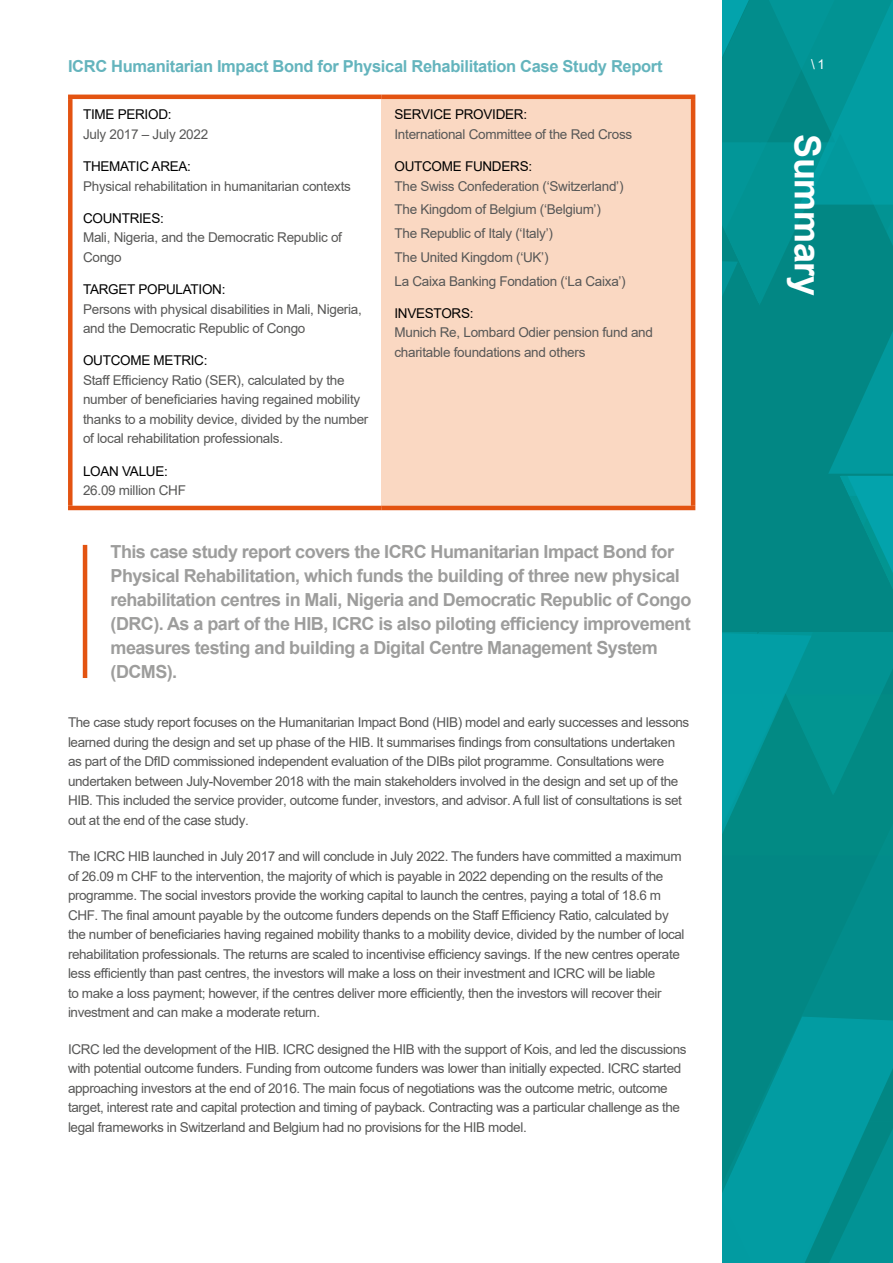
<style>
.page{position:relative;width:893px;height:1263px;background:#fff}
.page>*{position:absolute;margin:0;border:0;box-sizing:border-box;transform-origin:0 0}
.t1{font:700 36px "Arial";letter-spacing:-.01em;color:#fff}
.Pullout_text{font:700 18px/24px "Arial";letter-spacing:-.03em;color:#9d9d9c}
.H3{font:700 16.5px "Arial";letter-spacing:-.02em;color:#64b4bd}
.Body_Text_SPAN{font:13.5px/19.5px "Arial";letter-spacing:-.03em;color:#575756}
.Table_column_one{font:13.5px/19.5px "Arial";letter-spacing:-.02em;color:#575756}
.Table_column_one-2{font:13.5px "Arial";letter-spacing:-.02em;color:#000}
.t2{font:13.5px "Arial";color:#fff}
</style>
<div class="page">
<svg style="left:722px;top:0;width:171px;height:1263px;background:#028f8e"></svg>
<hr style="left:83px;top:545px;width:4px;height:133px;background:#e35311">
<div style="left:382px;top:97px;width:311px;height:411px;background:#fad8c2"></div>
<hr style="left:68px;top:95px;width:314px;height:4px;background:#e35311">
<div style="left:68px;top:99px;width:5px;height:407px;background:#e35311"></div>
<hr style="left:382px;top:95px;width:313px;height:4px;background:#e35311">
<hr style="left:691px;top:99px;width:4px;height:407px;background:#e35311">
<hr style="left:68px;top:506px;width:314px;height:4px;background:#e35311">
<hr style="left:382px;top:506px;width:313px;height:4px;background:#e35311">
<h1 class="H3" style="left:68px;top:54px;width:596px">ICRC Humanitarian Impact Bond for Physical Rehabilitation Case Study Report</h1>
<p class="t2" style="left:811px;top:55px;width:15px">\ 1</p>
<p class="Table_column_one-2" style="left:83px;top:105px;width:90px">TIME PERIOD:</p>
<p class="Table_column_one" style="left:83px;top:124px;width:127px">July 2017 – July 2022</p>
<p class="Table_column_one-2" style="left:83px;top:157px;width:110px">THEMATIC AREA:</p>
<p class="Table_column_one" style="left:83px;top:176px;width:269px">Physical rehabilitation in humanitarian contexts</p>
<p class="Table_column_one-2" style="left:83px;top:209px;width:82px">COUNTRIES:</p>
<p class="Table_column_one" style="left:83px;top:228px;width:260px">Mali, Nigeria, and the Democratic Republic of<br>Congo</p>
<p class="Table_column_one-2" style="left:83px;top:280px;width:144px">TARGET POPULATION:</p>
<p class="Table_column_one" style="left:83px;top:299px;width:280px">Persons with physical disabilities in Mali, Nigeria, and the Democratic Republic of Congo</p>
<p class="Table_column_one-2" style="left:83px;top:351px;width:126px">OUTCOME METRIC:</p>
<p class="Table_column_one" style="left:83px;top:370px;width:287px">Staff Efficiency Ratio (SER), calculated by the number of beneficiaries having regained mobility thanks to a mobility device, divided by the number of local rehabilitation professionals.</p>
<p class="Table_column_one-2" style="left:83px;top:462px;width:86px">LOAN VALUE:</p>
<p class="Table_column_one" style="left:83px;top:480px;width:104px">26.09 million CHF</p>
<p class="Table_column_one-2" style="left:394px;top:105px;width:134px">SERVICE PROVIDER:</p>
<p class="Table_column_one" style="left:394px;top:124px;width:239px">International Committee of the Red Cross</p>
<p class="Table_column_one-2" style="left:394px;top:157px;width:139px">OUTCOME FUNDERS:</p>
<p class="Table_column_one" style="left:394px;top:176px;width:231px">The Swiss Confederation (‘Switzerland’)</p>
<p class="Table_column_one" style="left:394px;top:200px;width:208px">The Kingdom of Belgium (‘Belgium’)</p>
<p class="Table_column_one" style="left:394px;top:223px;width:160px">The Republic of Italy (‘Italy’)</p>
<p class="Table_column_one" style="left:394px;top:247px;width:156px">The United Kingdom (‘UK’)</p>
<p class="Table_column_one" style="left:394px;top:271px;width:233px">La Caixa Banking Fondation (‘La Caixa’)</p>
<p class="Table_column_one-2" style="left:394px;top:304px;width:81px">INVESTORS:</p>
<p class="Table_column_one" style="left:394px;top:323px;width:260px">Munich Re, Lombard Odier pension fund and charitable foundations and others</p>
<h1 class="t1" style="left:833px;top:134px;width:163px;rotate:90deg">Summary</h1>
<p class="Pullout_text" style="left:111px;top:540px;width:582px">This case study report covers the ICRC Humanitarian Impact Bond for Physical Rehabilitation, which funds the building of three new physical rehabilitation centres in Mali, Nigeria and Democratic Republic of Congo (DRC). As a part of the HIB, ICRC is also piloting efficiency improvement measures testing and building a Digital Centre Management System (DCMS).</p>
<h1 class="Body_Text_SPAN" style="left:68px;top:713px;width:623px">The case study report focuses on the Humanitarian Impact Bond (HIB) model and early successes and lessons learned during the design and set up phase of the HIB. It summarises findings from consultations undertaken as part of the DfID commissioned independent evaluation of the DIBs pilot programme. Consultations were undertaken between July-November 2018 with the main stakeholders involved in the design and set up of the HIB. This included the service provider, outcome funder, investors, and advisor. A full list of consultations is set out at the end of the case study.</h1>
<h1 class="Body_Text_SPAN" style="left:68px;top:847px;width:618px">The ICRC HIB launched in July 2017 and will conclude in July 2022. The funders have committed a maximum of 26.09 m CHF to the intervention, the majority of which is payable in 2022 depending on the results of the programme. The social investors provide the working capital to launch the centres, paying a total of 18.6 m CHF. The final amount payable by the outcome funders depends on the Staff Efficiency Ratio, calculated by the number of beneficiaries having regained mobility thanks to a mobility device, divided by the number of local rehabilitation professionals. The returns are scaled to incentivise efficiency savings. If the new centres operate less efficiently than past centres, the investors will make a loss on their investment and ICRC will be liable<br>to make a loss payment; however, if the centres deliver more efficiently, then the investors will recover their investment and can make a moderate return.</h1>
<h1 class="Body_Text_SPAN" style="left:68px;top:1039px;width:620px">ICRC led the development of the HIB. ICRC designed the HIB with the support of Kois, and led the discussions with potential outcome funders. Funding from outcome funders was lower than initially expected. ICRC started approaching investors at the end of 2016. The main focus of negotiations was the outcome metric, outcome target, interest rate and capital protection and timing of payback. Contracting was a particular challenge as the legal frameworks in Switzerland and Belgium had no provisions for the HIB model.</h1>
</div>
